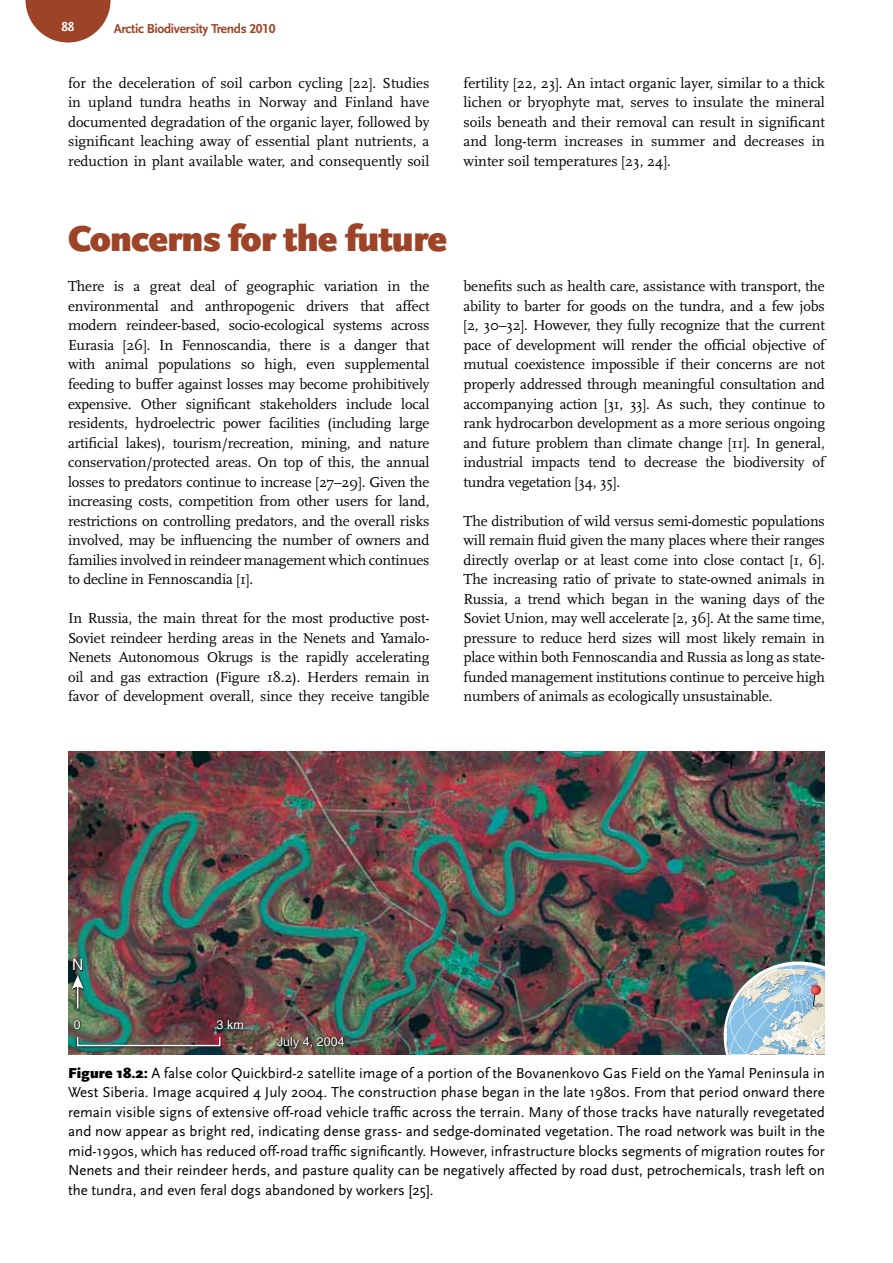
<style>
.page{position:relative;width:893px;height:1263px;background:#fff}
.page>*{position:absolute;margin:0;border:0;box-sizing:border-box;transform-origin:0 0}
.t1{font:900 37.5px "Scala Sans";letter-spacing:-.02em;color:#9d4327}
.t2{font:15.75px "Helvetica";color:#fff}
.t3{font:15px/19.5px "Scala";letter-spacing:-.01em;color:#000;text-align:justify}
.t4{font:15px/19.5px "Scala Sans";color:#000;text-align:justify}
.t5{font:700 13.5px "Scala Sans LF";letter-spacing:-.025em;color:#9d4327}
.t6{font:700 13.5px "Scala Sans LF";color:#fff}
.t7{font:12.6px "Helvetica";color:#fff}
.s1{font-weight:900}
</style>
<div class="page">
<svg style="left:26px;top:0;width:85px;height:43px"></svg>
<img style="left:68px;top:752px;width:757px;height:302px">
<img style="left:68px;top:953px;width:282px;height:101px">
<div style="left:77px;top:1036px;width:144px;height:10px;border:2px solid #fff"></div>
<svg style="left:72px;top:975px;width:12px;height:34px"></svg>
<img style="left:724px;top:961px;width:101px;height:93px">
<p class="t6" style="left:61px;top:20px;width:15px">88</p>
<p class="t5" style="left:114px;top:22px;width:163px">Arctic Biodiversity Trends 2010</p>
<p class="t3" style="left:68px;top:73px;width:363px">for the deceleration of soil carbon cycling [22]. Studies in upland tundra heaths in Norway and Finland have documented degradation of the organic layer, followed by significant leaching away of essential plant nutrients, a reduction in plant available water, and consequently soil</p>
<p class="t3" style="left:463px;top:73px;width:363px">fertility [22, 23]. An intact organic layer, similar to a thick lichen or bryophyte mat, serves to insulate the mineral soils beneath and their removal can result in significant and long-term increases in summer and decreases in winter soil temperatures [23, 24].</p>
<h1 class="t1" style="left:68px;top:219px;width:381px">Concerns for the future</h1>
<p class="t3" style="left:68px;top:277px;width:363px">There is a great deal of geographic variation in the environmental and anthropogenic drivers that affect modern reindeer-based, socio-ecological systems across Eurasia [26]. In Fennoscandia, there is a danger that with animal populations so high, even supplemental feeding to buffer against losses may become prohibitively expensive. Other significant stakeholders include local residents, hydroelectric power facilities (including large artificial lakes), tourism/recreation, mining, and nature conservation/protected areas. On top of this, the annual losses to predators continue to increase [27–29]. Given the increasing costs, competition from other users for land, restrictions on controlling predators, and the overall risks involved, may be influencing the number of owners and families involved in reindeer management which continues to decline in Fennoscandia [1].</p>
<p class="t3" style="left:68px;top:609px;width:363px">In Russia, the main threat for the most productive post-Soviet reindeer herding areas in the Nenets and Yamalo-Nenets Autonomous Okrugs is the rapidly accelerating oil and gas extraction (Figure 18.2). Herders remain in favor of development overall, since they receive tangible</p>
<p class="t3" style="left:463px;top:277px;width:363px">benefits such as health care, assistance with transport, the ability to barter for goods on the tundra, and a few jobs [2, 30–32]. However, they fully recognize that the current pace of development will render the official objective of mutual coexistence impossible if their concerns are not properly addressed through meaningful consultation and accompanying action [31, 33]. As such, they continue to rank hydrocarbon development as a more serious ongoing and future problem than climate change [11]. In general, industrial impacts tend to decrease the biodiversity of tundra vegetation [34, 35].</p>
<p class="t3" style="left:463px;top:511px;width:363px">The distribution of wild versus semi-domestic populations will remain fluid given the many places where their ranges directly overlap or at least come into close contact [1, 6].<br>The increasing ratio of private to state-owned animals in Russia, a trend which began in the waning days of the Soviet Union, may well accelerate [2, 36]. At the same time, pressure to reduce herd sizes will most likely remain in place within both Fennoscandia and Russia as long as state&shy;funded management institutions continue to perceive high numbers of animals as ecologically unsustainable.</p>
<p class="t2" style="left:72px;top:956px;width:13px">N</p>
<p class="t7" style="left:74px;top:1017px;width:8px">0</p>
<p class="t7" style="left:217px;top:1017px;width:29px">3 km</p>
<p class="t7" style="left:277px;top:1034px;width:69px">July 4, 2004</p>
<p class="t4" style="left:68px;top:1063px;width:758px"><span class="s1">Figure 18.2:</span> A false color Quickbird-2 satellite image of a portion of the Bovanenkovo Gas Field on the Yamal Peninsula in West Siberia. Image acquired 4 July 2004. The construction phase began in the late 1980s. From that period onward there remain visible signs of extensive off-road vehicle traffic across the terrain. Many of those tracks have naturally revegetated and now appear as bright red, indicating dense grass- and sedge-dominated vegetation. The road network was built in the mid-1990s, which has reduced off-road traffic significantly. However, infrastructure blocks segments of migration routes for Nenets and their reindeer herds, and pasture quality can be negatively affected by road dust, petrochemicals, trash left on the tundra, and even feral dogs abandoned by workers [25].</p>
</div>
